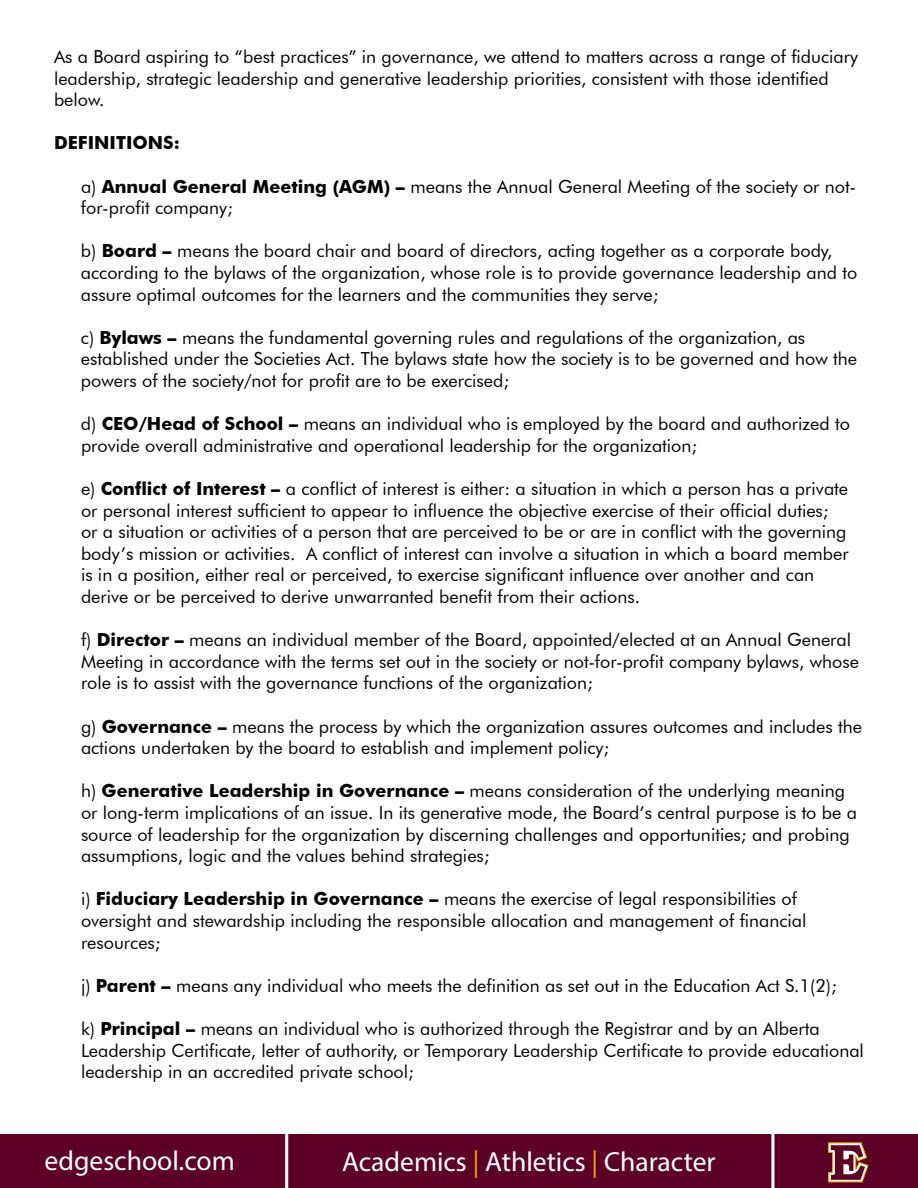
<style>
.page{position:relative;width:918px;height:1188px;background:#fff}
.page>*{position:absolute;margin:0;border:0;box-sizing:border-box;transform-origin:0 0}
.t1{font:27.6px "Myriad Pro";color:#fff}
.t2{font:18px/21.6px "Futura BT";color:#000}
.t3{font:700 18px "Futura BT";color:#000}
.s1{font-weight:700}
.s2{color:#f4a700}
</style>
<div class="page">
<div style="left:0;top:1135px;width:918px;height:53px;background:#5d0025"></div>
<svg style="left:828px;top:1142px;width:41px;height:40px"></svg>
<hr style="left:285px;top:1130px;width:3px;height:58px;background:#fff">
<hr style="left:771px;top:1130px;width:3px;height:58px;background:#fff">
<p class="t2" style="left:54px;top:47px;width:805px">As a Board aspiring to “best practices” in governance, we attend to matters across a range of fiduciary leadership, strategic leadership and generative leadership priorities, consistent with those identified below.</p>
<p class="t3" style="left:54px;top:136px;width:128px">DEFINITIONS:</p>
<p class="t2" style="left:81px;top:177px;width:777px">a) <span class="s1">Annual General Meeting (AGM) –</span> means the Annual General Meeting of the society or not&shy;for-profit company;</p>
<p class="t2" style="left:81px;top:242px;width:778px">b) <span class="s1">Board –</span> means the board chair and board of directors, acting together as a corporate body, according to the bylaws of the organization, whose role is to provide governance leadership and to assure optimal outcomes for the learners and the communities they serve;</p>
<p class="t2" style="left:81px;top:328px;width:778px">c) <span class="s1">Bylaws –</span> means the fundamental governing rules and regulations of the organization, as established under the Societies Act. The bylaws state how the society is to be governed and how the powers of the society/not for profit are to be exercised;</p>
<p class="t2" style="left:81px;top:415px;width:771px">d) <span class="s1">CEO/Head of School –</span> means an individual who is employed by the board and authorized to provide overall administrative and operational leadership for the organization;</p>
<p class="t2" style="left:81px;top:479px;width:769px">e) <span class="s1">Conflict of Interest –</span> a conflict of interest is either: a situation in which a person has a private or personal interest sufficient to appear to influence the objective exercise of their official duties; or a situation or activities of a person that are perceived to be or are in conflict with the governing body’s mission or activities. A conflict of interest can involve a situation in which a board member is in a position, either real or perceived, to exercise significant influence over another and can derive or be perceived to derive unwarranted benefit from their actions.</p>
<p class="t2" style="left:81px;top:631px;width:779px">f) <span class="s1">Director –</span> means an individual member of the Board, appointed/elected at an Annual General<br>Meeting in accordance with the terms set out in the society or not-for-profit company bylaws, whose role is to assist with the governance functions of the organization;</p>
<p class="t2" style="left:81px;top:717px;width:783px">g) <span class="s1">Governance –</span> means the process by which the organization assures outcomes and includes the actions undertaken by the board to establish and implement policy;</p>
<p class="t2" style="left:81px;top:782px;width:777px">h) <span class="s1">Generative Leadership in Governance –</span> means consideration of the underlying meaning or long-term implications of an issue. In its generative mode, the Board’s central purpose is to be a source of leadership for the organization by discerning challenges and opportunities; and probing assumptions, logic and the values behind strategies;</p>
<p class="t2" style="left:81px;top:890px;width:727px">i) <span class="s1">Fiduciary Leadership in Governance –</span> means the exercise of legal responsibilities of oversight and stewardship including the responsible allocation and management of financial resources;</p>
<p class="t2" style="left:81px;top:976px;width:757px">j) <span class="s1">Parent –</span> means any individual who meets the definition as set out in the Education Act S.1(2);</p>
<p class="t2" style="left:81px;top:1019px;width:785px">k) <span class="s1">Principal –</span> means an individual who is authorized through the Registrar and by an Alberta<br>Leadership Certificate, letter of authority, or Temporary Leadership Certificate to provide educational leadership in an accredited private school;</p>
<h1 class="t1" style="left:45px;top:1149px;width:192px">edgeschool.com</h1>
<h1 class="t1" style="left:342px;top:1150px;width:375px">Academics <span class="s2">|</span> Athletics <span class="s2">|</span> Character</h1>
</div>
